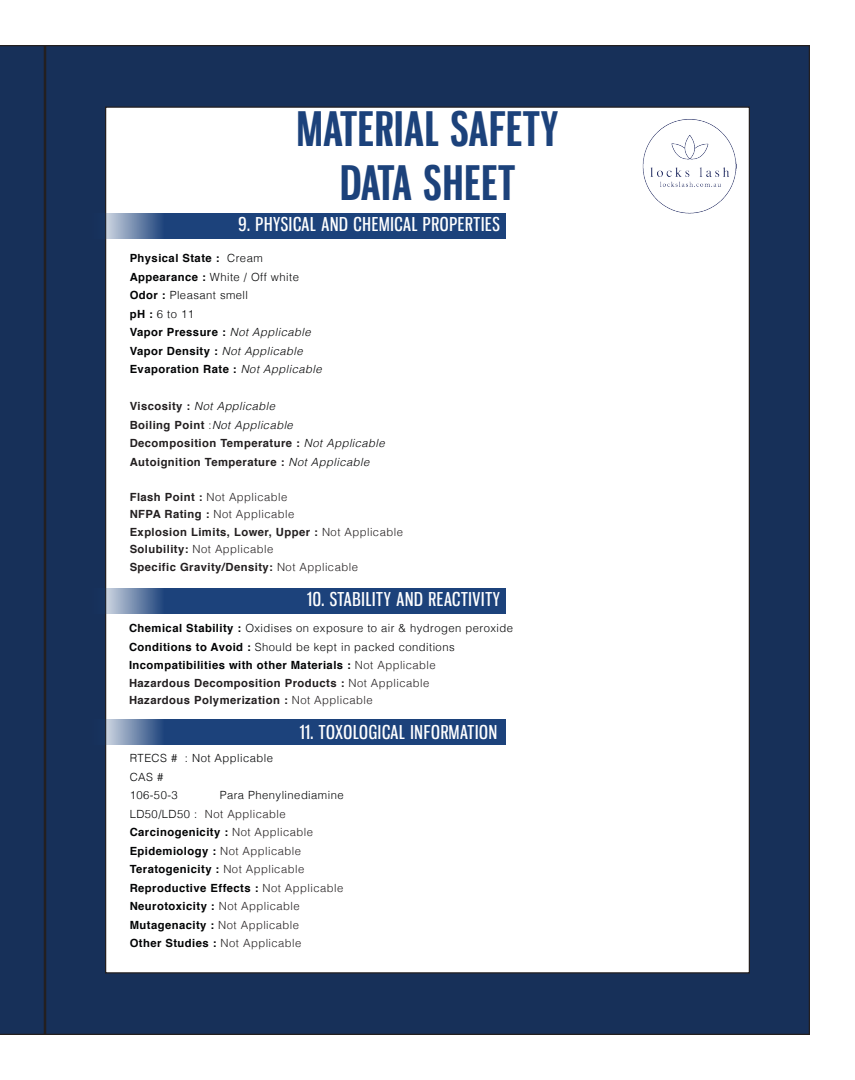
<style>
.page{position:relative;width:855px;height:1080px;background:#fff}
.page>*{position:absolute;margin:0;border:0;box-sizing:border-box;transform-origin:0 0}
.t1{font:700 46.62px "Gnuolane Rg";letter-spacing:.02em;color:#1c427b}
.t2{font:18.75px "Gnuolane Rg";letter-spacing:.04em;color:#fff}
.t3{font:700 11.25px "Helvetica";letter-spacing:.04em;color:#020304}
.t4{font:700 11.25px "Helvetica";letter-spacing:.04em;color:#231f20}
.t5{font:300 11.25px "Helvetica";letter-spacing:.04em;color:#020304}
.t6{font:300 11.25px "Helvetica";letter-spacing:.04em;color:#231f20}
.t7{font:italic 300 11.25px "Helvetica";letter-spacing:.04em;color:#020304}
.s1{font-weight:300}
.s2{font-weight:700}
.s3{font-weight:300;font-style:italic}
.s4{font-weight:700;font-style:normal;color:#231f20}
.s5{font-style:normal;color:#231f20}
.s6{font-weight:300;font-style:italic;color:#020304}
.s7{font-weight:300;color:#231f20}
.s8{color:#020304}
</style>
<div class="page">
<div style="left:0;top:45px;width:45px;height:990px;background:#173059"></div>
<div style="left:46px;top:46px;width:763px;height:988px;background:#173059"></div>
<div style="left:106px;top:107px;width:643px;height:866px;background:#fff"></div>
<img style="left:642px;top:119px;width:95px;height:94px">
<svg style="left:105px;top:213px;width:401px;height:26px;fill:#1c427b"></svg>
<svg style="left:105px;top:589px;width:401px;height:25px;fill:#1c427b"></svg>
<svg style="left:105px;top:719px;width:401px;height:26px;fill:#1c427b"></svg>
<p class="t1" style="left:297px;top:101px;width:263px">MATERIAL SAFETY</p>
<p class="t1" style="left:340px;top:154px;width:176px">DATA SHEET</p>
<p class="t2" style="left:239px;top:213px;width:263px">9. PHYSICAL AND CHEMICAL PROPERTIES</p>
<p class="t3" style="left:130px;top:249px;width:135px">Physical State : <span class="s1">Cream</span></p>
<p class="t5" style="left:130px;top:267px;width:171px"><span class="s2">Appearance :</span> White / Off white</p>
<p class="t5" style="left:130px;top:286px;width:120px"><span class="s2">Odor :</span> Pleasant smell</p>
<p class="t5" style="left:130px;top:304px;width:66px"><span class="s2">pH :</span> 6 to 11</p>
<p class="t3" style="left:130px;top:323px;width:183px">Vapor Pressure : <span class="s3">Not Applicable</span></p>
<p class="t3" style="left:130px;top:342px;width:175px">Vapor Density : <span class="s3">Not Applicable</span></p>
<p class="t3" style="left:130px;top:360px;width:193px">Evaporation Rate : <span class="s3">Not Applicable</span></p>
<p class="t7" style="left:130px;top:397px;width:147px"><span class="s4">Viscosity :</span> Not Applicable</p>
<p class="t7" style="left:130px;top:415px;width:165px"><span class="s4">Boiling Point</span> <span class="s5">:</span>Not Applicable</p>
<p class="t4" style="left:130px;top:434px;width:257px">Decomposition Temperature : <span class="s6">Not Applicable</span></p>
<p class="t4" style="left:130px;top:453px;width:241px">Autoignition Temperature : <span class="s6">Not Applicable</span></p>
<p class="t6" style="left:130px;top:487px;width:159px"><span class="s2">Flash Point :</span> Not Applicable</p>
<p class="t6" style="left:130px;top:505px;width:166px"><span class="s2">NFPA Rating :</span> Not Applicable</p>
<p class="t4" style="left:130px;top:523px;width:275px">Explosion Limits, Lower, Upper : <span class="s1">Not Applicable</span></p>
<p class="t6" style="left:130px;top:540px;width:145px"><span class="s2">Solubility:</span> Not Applicable</p>
<p class="t4" style="left:130px;top:558px;width:230px">Specific Gravity/Density: <span class="s1">Not Applicable</span></p>
<p class="t2" style="left:307px;top:588px;width:194px">10. STABILITY AND REACTIVITY</p>
<p class="t5" style="left:129px;top:619px;width:386px"><span class="s2">Chemical Stability :</span> Oxidises on exposure to air &amp; hydrogen peroxide</p>
<p class="t5" style="left:129px;top:637px;width:327px"><span class="s2">Conditions to Avoid :</span> Should be kept in packed conditions</p>
<p class="t3" style="left:129px;top:656px;width:308px">Incompatibilities with other Materials : <span class="s7">Not Applicable</span></p>
<p class="t4" style="left:129px;top:674px;width:302px">Hazardous Decomposition Products : <span class="s1">Not Applicable</span></p>
<p class="t4" style="left:129px;top:691px;width:245px">Hazardous Polymerization : <span class="s1">Not Applicable</span></p>
<p class="t2" style="left:300px;top:721px;width:199px">11. TOXOLOGICAL INFORMATION</p>
<p class="t5" style="left:130px;top:749px;width:145px">RTECS # : Not Applicable</p>
<p class="t5" style="left:130px;top:767px;width:35px">CAS #</p>
<p class="t5" style="left:130px;top:786px;width:50px">106-50-3</p>
<p class="t5" style="left:220px;top:786px;width:126px">Para Phenylinediamine</p>
<p class="t6" style="left:130px;top:804px;width:158px"><span class="s8">LD50/LD50 :</span> Not Applicable</p>
<p class="t3" style="left:130px;top:823px;width:185px">Carcinogenicity : <span class="s7">Not Applicable</span></p>
<p class="t3" style="left:130px;top:842px;width:173px">Epidemiology : <span class="s7">Not Applicable</span></p>
<p class="t3" style="left:130px;top:860px;width:176px">Teratogenicity : <span class="s7">Not Applicable</span></p>
<p class="t3" style="left:130px;top:879px;width:215px">Reproductive Effects : <span class="s7">Not Applicable</span></p>
<p class="t3" style="left:130px;top:897px;width:171px">Neurotoxicity : <span class="s7">Not Applicable</span></p>
<p class="t3" style="left:130px;top:916px;width:171px">Mutagenacity : <span class="s7">Not Applicable</span></p>
<p class="t3" style="left:130px;top:934px;width:173px">Other Studies : <span class="s7">Not Applicable</span></p>
</div>
